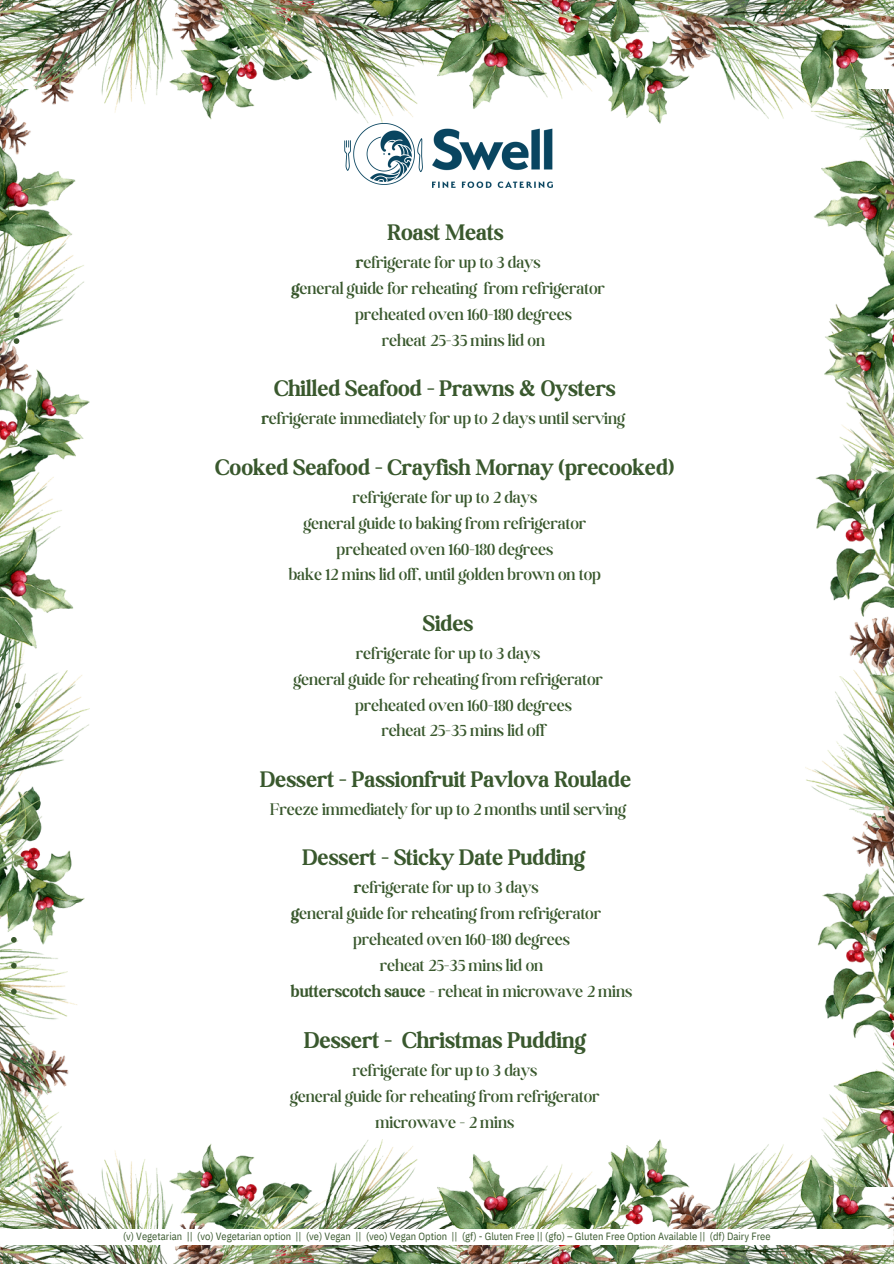
<style>
.page{position:relative;width:894px;height:1264px;background:#fff}
.page>*{position:absolute;margin:0;border:0;box-sizing:border-box;transform-origin:0 0}
.t1{font:700 24.45px "Boston Angel";color:#39582d}
.t2{font:700 24px "Boston Angel";color:#39582d}
.t3{font:300 18px/25.8px "Boston Angel";color:#39582d;text-align:center}
.t4{font:10.5px "IBM Plex Sans Cond";color:#39582d}
.s1{font-weight:700}
</style>
<div class="page">
<img style="left:0;top:1139px;width:893px;height:124px">
<img style="left:0;top:0;width:893px;height:124px">
<img style="left:0;top:89px;width:89px;height:1097px">
<img style="left:805px;top:89px;width:88px;height:1097px">
<img style="left:344px;top:124px;width:78px;height:61px">
<img style="left:432px;top:128px;width:120px;height:59px">
<img style="left:0;top:1229px;width:893px;height:15px">
<svg style="left:14px;top:312px;width:5px;height:6px"></svg>
<svg style="left:14px;top:338px;width:5px;height:6px"></svg>
<svg style="left:15px;top:702px;width:6px;height:6px"></svg>
<svg style="left:15px;top:728px;width:6px;height:6px"></svg>
<svg style="left:11px;top:937px;width:6px;height:5px"></svg>
<svg style="left:11px;top:962px;width:6px;height:6px"></svg>
<svg style="left:11px;top:988px;width:6px;height:6px"></svg>
<p class="t2" style="left:387px;top:218px;width:117px">Roast Meats</p>
<p class="t3" style="left:291px;top:250px;width:315px"><span class="s1">r</span>efrigerate for up to 3 days<br><span class="s1">g</span>eneral guide for reheating from refrigerator</p>
<h2 class="t3" style="left:355px;top:301px;width:218px">preheated oven 160-180 degrees</h2>
<h1 class="t3" style="left:381px;top:327px;width:165px">reheat 25-35 mins lid on</h1>
<p class="t2" style="left:274px;top:374px;width:343px">Chilled Seafood - Prawns &amp; Oysters</p>
<p class="t3" style="left:261px;top:406px;width:365px"><span class="s1">r</span>efrigerate immediately for up to 2 days until serving</p>
<p class="t2" style="left:215px;top:452px;width:460px">Cooked Seafood - Crayfish Mornay (precooked)</p>
<p class="t3" style="left:288px;top:484px;width:314px">refrigerate for up to 2 days<br>general guide to baking from refrigerator preheated oven 160-180 degrees<br>bake 12 mins lid off, until golden brown on top</p>
<p class="t2" style="left:423px;top:608px;width:52px">Sides</p>
<p class="t3" style="left:293px;top:640px;width:311px">refrigerate for up to 3 days<br>general guide for reheating from refrigerator</p>
<h2 class="t3" style="left:355px;top:691px;width:218px">preheated oven 160-180 degrees</h2>
<h2 class="t3" style="left:381px;top:717px;width:166px">reheat 25-35 mins lid off</h2>
<h2 class="t2" style="left:260px;top:764px;width:372px">Dessert - Passionfruit Pavlova Roulade</h2>
<h2 class="t3" style="left:270px;top:796px;width:357px">Freeze immediately for up to 2 months until serving</h2>
<p class="t2" style="left:302px;top:842px;width:284px">Dessert - Sticky Date Pudding</p>
<p class="t3" style="left:291px;top:874px;width:311px"><span class="s1">r</span>efrigerate for up to 3 days<br><span class="s1">g</span>eneral guide for reheating from refrigerator</p>
<h2 class="t3" style="left:353px;top:926px;width:218px">preheated oven 160-180 degrees</h2>
<p class="t3" style="left:379px;top:952px;width:165px">reheat 25-35 mins lid on</p>
<p class="t3" style="left:291px;top:977px;width:342px"><span class="s1">butterscotch sauce</span> - reheat in microwave 2 mins</p>
<p class="t1" style="left:304px;top:1025px;width:283px">Dessert - Christmas Pudding</p>
<p class="t3" style="left:290px;top:1057px;width:311px">refrigerate for up to 3 days<br>general guide for reheating from refrigerator microwave - 2 mins</p>
<p class="t4" style="left:123px;top:1228px;width:649px">(v) Vegetarian || (vo) Vegetarian option || (ve) Vegan || (veo) Vegan Option || (gf) - Gluten Free || (gfo) – Gluten Free Option Available || (df) Dairy Free</p>
</div>
